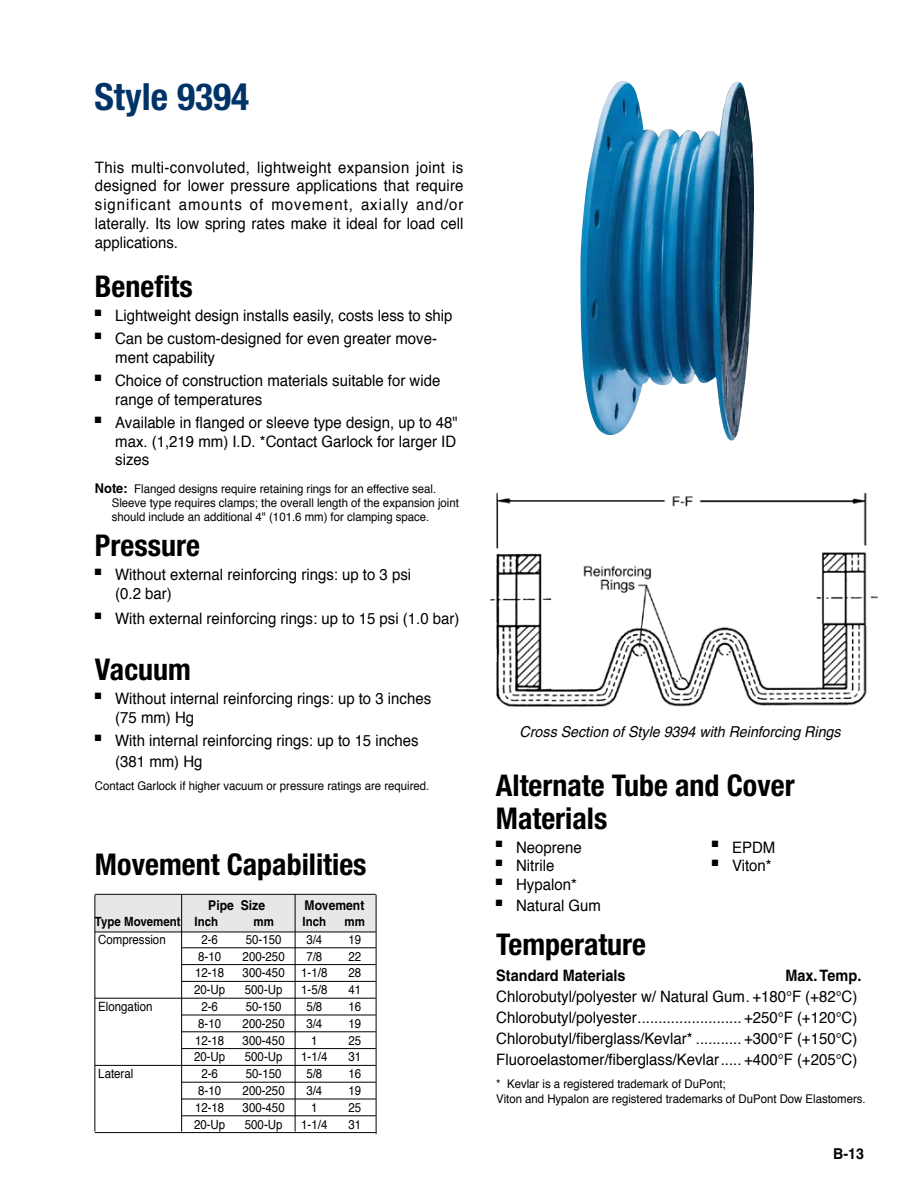
<style>
.page{position:relative;width:918px;height:1188px;background:#fff}
.page>*{position:absolute;margin:0;border:0;box-sizing:border-box;transform-origin:0 0}
.t1{font:700 condensed 37.5px "Helvetica Neue";color:#003468}
.t2{font:700 condensed 30px/33px "Helvetica Neue";color:#000}
.t3{font:15.75px/18.8px "Helvetica";color:#000;scale:.95 1}
.t4{font:700 15.75px "Helvetica";color:#000;scale:.92 1}
.t5{font:italic 15px "Helvetica";color:#000;scale:.95 1}
.t6{font:700 15px "Helvetica";color:#000;scale:.95 1}
.t7{font:700 13.5px "Helvetica";color:#000;scale:.9 1}
.t8{font:12.75px "Helvetica";color:#000;scale:.9 1}
.t9{font:700 12.75px "Helvetica";color:#000;scale:.9 1}
.t10{font:12px/14.4px "Helvetica";color:#000;scale:.95 1}
.s1{font-weight:700;font-size:13.5px}
</style>
<div class="page">
<img style="left:580px;top:81px;width:174px;height:360px">
<img style="left:489px;top:493px;width:388px;height:214px">
<div style="left:95px;top:895px;width:281px;height:37px;background:#e6e7e8;border:2px solid #e6e7e8"></div>
<hr style="left:95px;top:894px;width:281px;height:1px;background:#000">
<hr style="left:95px;top:932px;width:281px;height:1px;background:#000">
<hr style="left:181px;top:947px;width:195px;height:1px;background:#000">
<hr style="left:181px;top:964px;width:195px;height:1px;background:#000">
<hr style="left:181px;top:981px;width:195px;height:1px;background:#000">
<hr style="left:95px;top:998px;width:281px;height:1px;background:#000">
<hr style="left:181px;top:1015px;width:195px;height:1px;background:#000">
<hr style="left:181px;top:1031px;width:195px;height:1px;background:#000">
<hr style="left:181px;top:1048px;width:195px;height:1px;background:#000">
<hr style="left:95px;top:1065px;width:281px;height:1px;background:#000">
<hr style="left:181px;top:1082px;width:195px;height:1px;background:#000">
<hr style="left:181px;top:1099px;width:195px;height:1px;background:#000">
<hr style="left:181px;top:1115px;width:195px;height:1px;background:#000">
<hr style="left:95px;top:1132px;width:281px;height:1px;background:#000">
<hr style="left:295px;top:894px;width:1px;height:238px;background:#000">
<hr style="left:181px;top:895px;width:1px;height:237px;background:#000">
<hr style="left:376px;top:895px;width:1px;height:239px;background:#000">
<hr style="left:94px;top:895px;width:1px;height:237px;background:#000">
<h1 class="t1" style="left:94px;top:74px;width:156px">Style 9394</h1>
<p class="t3" style="left:95px;top:158px;width:390px;text-align:justify">This multi-convoluted, lightweight expansion joint is designed for lower pressure applications that require significant amounts of movement, axially and/or laterally. Its low spring rates make it ideal for load cell applications.</p>
<h2 class="t2" style="left:95px;top:269px;width:99px">Benefits</h2>
<p class="t3" style="left:95px;top:307px;width:378px">■ Lightweight design installs easily, costs less to ship</p>
<p class="t3" style="left:115px;top:330px;width:340px;text-indent:-20px">■ Can be custom-designed for even greater move&shy;ment capability</p>
<p class="t3" style="left:115px;top:372px;width:344px;text-indent:-20px">■ Choice of construction materials suitable for wide range of temperatures</p>
<p class="t3" style="left:115px;top:414px;width:362px;text-align:justify;text-indent:-20px">■ Available in flanged or sleeve type design, up to 48" max. (1,219 mm) I.D. *Contact Garlock for larger ID sizes</p>
<p class="t10" style="left:112px;top:482px;width:367px;text-indent:-17px"><span class="s1">Note:</span> Flanged designs require retaining rings for an effective seal.<br>Sleeve type requires clamps; the overall length of the expansion joint should include an additional 4" (101.6 mm) for clamping space.</p>
<h2 class="t2" style="left:95px;top:528px;width:106px">Pressure</h2>
<p class="t3" style="left:115px;top:566px;width:313px;text-indent:-20px">■ Without external reinforcing rings: up to 3 psi (0.2 bar)</p>
<p class="t3" style="left:95px;top:610px;width:385px">■ With external reinforcing rings: up to 15 psi (1.0 bar)</p>
<h2 class="t2" style="left:95px;top:652px;width:98px">Vacuum</h2>
<p class="t3" style="left:115px;top:689px;width:334px;text-indent:-20px">■ Without internal reinforcing rings: up to 3 inches (75 mm) Hg</p>
<p class="t3" style="left:115px;top:730px;width:321px;line-height:21px;text-indent:-20px">■ With internal reinforcing rings: up to 15 inches (381 mm) Hg</p>
<p class="t10" style="left:95px;top:779px;width:354px">Contact Garlock if higher vacuum or pressure ratings are required.</p>
<h2 class="t2" style="left:95px;top:847px;width:273px">Movement Capabilities</h2>
<p class="t7" style="left:208px;top:897px;width:65px">Pipe Size</p>
<p class="t7" style="left:305px;top:897px;width:68px">Movement</p>
<p class="t9" style="left:95px;top:914px;width:138px">Type Movement Inch</p>
<p class="t9" style="left:253px;top:914px;width:24px">mm</p>
<p class="t9" style="left:303px;top:914px;width:28px">Inch</p>
<p class="t9" style="left:345px;top:914px;width:24px">mm</p>
<p class="t8" style="left:98px;top:930px;width:77px">Compression</p>
<p class="t8" style="left:201px;top:930px;width:20px">2-6</p>
<p class="t8" style="left:246px;top:930px;width:41px">50-150</p>
<p class="t8" style="left:306px;top:930px;width:19px">3/4</p>
<p class="t8" style="left:348px;top:930px;width:16px">19</p>
<p class="t8" style="left:198px;top:946px;width:27px">8-10</p>
<p class="t8" style="left:243px;top:946px;width:48px">200-250</p>
<p class="t8" style="left:306px;top:946px;width:19px">7/8</p>
<p class="t8" style="left:348px;top:946px;width:16px">22</p>
<p class="t8" style="left:195px;top:963px;width:34px">12-18</p>
<p class="t8" style="left:243px;top:963px;width:48px">300-450</p>
<p class="t8" style="left:301px;top:963px;width:31px">1-1/8</p>
<p class="t8" style="left:348px;top:963px;width:16px">28</p>
<p class="t8" style="left:194px;top:980px;width:36px">20-Up</p>
<p class="t8" style="left:245px;top:980px;width:43px">500-Up</p>
<p class="t8" style="left:301px;top:980px;width:31px">1-5/8</p>
<p class="t8" style="left:348px;top:980px;width:16px">41</p>
<p class="t8" style="left:98px;top:997px;width:62px">Elongation</p>
<p class="t8" style="left:201px;top:997px;width:20px">2-6</p>
<p class="t8" style="left:246px;top:997px;width:41px">50-150</p>
<p class="t8" style="left:306px;top:997px;width:19px">5/8</p>
<p class="t8" style="left:348px;top:997px;width:16px">16</p>
<p class="t8" style="left:198px;top:1014px;width:27px">8-10</p>
<p class="t8" style="left:243px;top:1014px;width:48px">200-250</p>
<p class="t8" style="left:306px;top:1014px;width:19px">3/4</p>
<p class="t8" style="left:348px;top:1014px;width:16px">19</p>
<p class="t8" style="left:195px;top:1030px;width:34px">12-18</p>
<p class="t8" style="left:243px;top:1030px;width:48px">300-450</p>
<p class="t8" style="left:311px;top:1030px;width:9px">1</p>
<p class="t8" style="left:348px;top:1030px;width:16px">25</p>
<p class="t8" style="left:194px;top:1047px;width:36px">20-Up</p>
<p class="t8" style="left:245px;top:1047px;width:43px">500-Up</p>
<p class="t8" style="left:301px;top:1047px;width:31px">1-1/4</p>
<p class="t8" style="left:348px;top:1047px;width:16px">31</p>
<p class="t8" style="left:98px;top:1064px;width:40px">Lateral</p>
<p class="t8" style="left:201px;top:1064px;width:20px">2-6</p>
<p class="t8" style="left:246px;top:1064px;width:41px">50-150</p>
<p class="t8" style="left:306px;top:1064px;width:19px">5/8</p>
<p class="t8" style="left:348px;top:1064px;width:16px">16</p>
<p class="t8" style="left:198px;top:1081px;width:27px">8-10</p>
<p class="t8" style="left:243px;top:1081px;width:48px">200-250</p>
<p class="t8" style="left:306px;top:1081px;width:19px">3/4</p>
<p class="t8" style="left:348px;top:1081px;width:16px">19</p>
<p class="t8" style="left:195px;top:1098px;width:34px">12-18</p>
<p class="t8" style="left:243px;top:1098px;width:48px">300-450</p>
<p class="t8" style="left:311px;top:1098px;width:9px">1</p>
<p class="t8" style="left:348px;top:1098px;width:16px">25</p>
<p class="t8" style="left:194px;top:1114px;width:36px">20-Up</p>
<p class="t8" style="left:245px;top:1114px;width:43px">500-Up</p>
<p class="t8" style="left:301px;top:1114px;width:31px">1-1/4</p>
<p class="t8" style="left:348px;top:1114px;width:16px">31</p>
<p class="t5" style="left:520px;top:723px;width:340px">Cross Section of Style 9394 with Reinforcing Rings</p>
<h2 class="t2" style="left:496px;top:768px;width:300px">Alternate Tube and Cover<br>Materials</h2>
<p class="t3" style="left:496px;top:838px;width:92px">■ Neoprene</p>
<p class="t3" style="left:712px;top:838px;width:68px">■ EPDM</p>
<p class="t3" style="left:496px;top:857px;width:63px">■ Nitrile</p>
<p class="t3" style="left:712px;top:857px;width:65px">■ Viton*</p>
<p class="t3" style="left:496px;top:876px;width:87px">■ Hypalon*</p>
<p class="t3" style="left:496px;top:897px;width:112px">■ Natural Gum</p>
<h2 class="t2" style="left:496px;top:927px;width:151px">Temperature</h2>
<p class="t4" style="left:496px;top:966px;width:142px">Standard Materials</p>
<p class="t4" style="left:785px;top:966px;width:84px">Max. Temp.</p>
<p class="t3" style="left:496px;top:987px;width:382px;line-height:21px;text-align:justify">Chlorobutyl/polyester w/ Natural Gum. +180°F (+82°C)<br>Chlorobutyl/polyester......................... +250°F (+120°C)<br>Chlorobutyl/fiberglass/Kevlar* ........... +300°F (+150°C)<br>Fluoroelastomer/fiberglass/Kevlar..... +400°F (+205°C)</p>
<p class="t10" style="left:496px;top:1077px;width:390px">* Kevlar is a registered trademark of DuPont;<br>Viton and Hypalon are registered trademarks of DuPont Dow Elastomers.</p>
<p class="t6" style="left:833px;top:1145px;width:34px">B-13</p>
</div>
